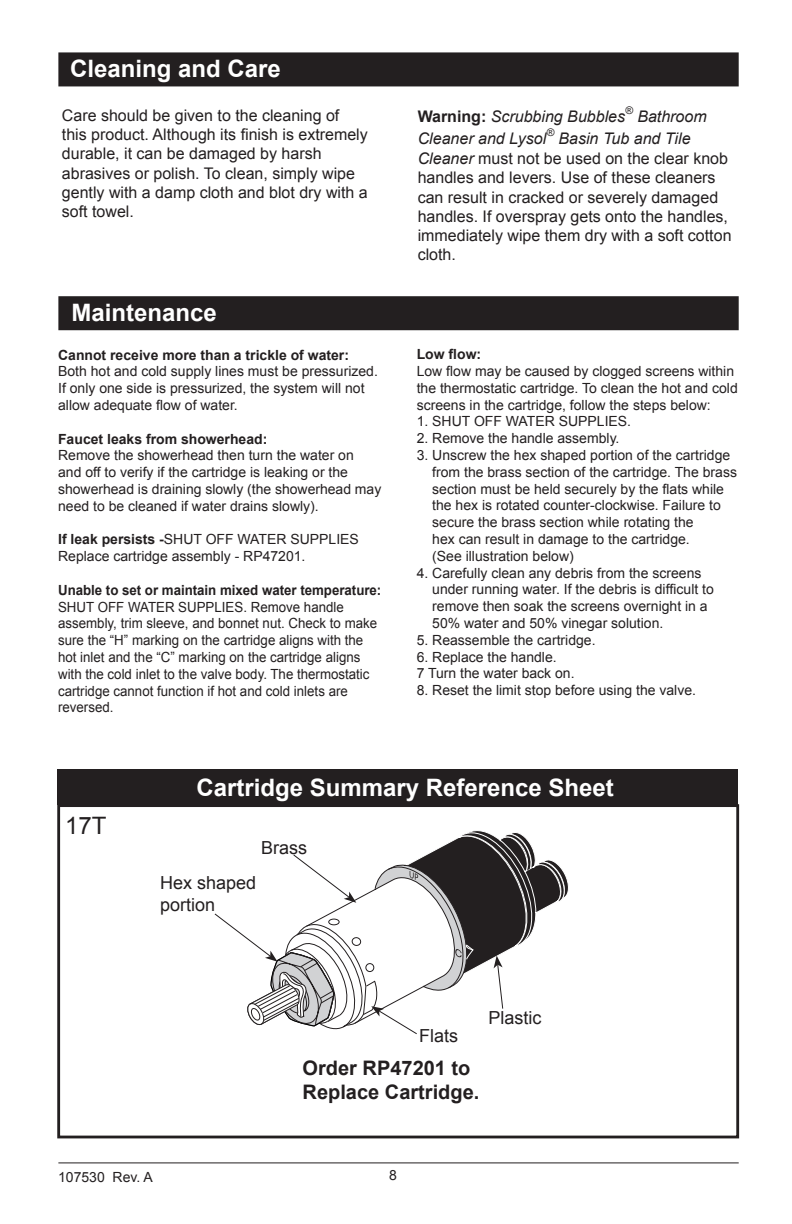
<style>
.page{position:relative;width:792px;height:1224px;background:#fff}
.page>*{position:absolute;margin:0;border:0;box-sizing:border-box;transform-origin:0 0}
.t1{font:700 24px "Arial";color:#fff}
.t2{font:24px "Arial";color:#231f20}
.t3{font:700 20px/24px "Arial";color:#231f20}
.t4{font:18px/21.6px "Arial";color:#231f20}
.t5{font:16px/19.4px "Arial";color:#231f20}
.t6{font:italic 16px "Arial";color:#231f20}
.t7{font:14px/16.8px "Arial";color:#231f20}
.t8{font:14px/16.8px "Arial";color:#231f20;scale:.95 1}
.t9{font:700 14px "Arial";color:#231f20}
.t10{font:700 14px "Arial";color:#231f20;scale:.95 1}
.t11{font:italic 10.4px "Arial";color:#231f20}
.s1{font-weight:700;font-style:normal}
.s2{font-style:italic}
.s3{font-weight:700}
</style>
<div class="page">
<div style="left:57px;top:769px;width:681px;height:36px;background:#231f20"></div>
<div style="left:59px;top:297px;width:679px;height:32px;background:#231f20"></div>
<div style="left:58px;top:296px;width:681px;height:34px;border:2px solid #231f20"></div>
<hr style="left:58px;top:1162px;width:681px;height:1px;background:#231f20">
<div style="left:59px;top:53px;width:679px;height:32px;background:#231f20"></div>
<div style="left:58px;top:52px;width:681px;height:34px;border:2px solid #231f20"></div>
<div style="left:57px;top:804px;width:682px;height:334px;border:3px solid #231f20"></div>
<svg style="left:214px;top:830px;width:355px;height:205px"></svg>
<h1 class="t1" style="left:70px;top:53px;width:212px">Cleaning and Care</h1>
<p class="t5" style="left:62px;top:106px;width:307px">Care should be given to the cleaning of this product. Although its finish is extremely durable, it can be damaged by harsh abrasives or polish. To clean, simply wipe gently with a damp cloth and blot dry with a soft towel.</p>
<p class="t6" style="left:418px;top:106px;width:209px"><span class="s1">Warning:</span> Scrubbing Bubbles</p>
<p class="t11" style="left:625px;top:104px;width:9px">®</p>
<p class="t6" style="left:637px;top:106px;width:71px">Bathroom</p>
<p class="t11" style="left:546px;top:125px;width:9px">®</p>
<p class="t5" style="left:418px;top:128px;width:315px;text-indent:141px"><span class="s2">Basin Tub and Tile Cleaner</span> must not be used on the clear knob handles and levers. Use of these cleaners can result in cracked or severely damaged handles. If overspray gets onto the handles, immediately wipe them dry with a soft cotton cloth.</p>
<p class="t6" style="left:418px;top:128px;width:130px">Cleaner and Lysol</p>
<h1 class="t1" style="left:72px;top:297px;width:147px">Maintenance</h1>
<p class="t9" style="left:58px;top:345px;width:292px">Cannot receive more than a trickle of water:</p>
<p class="t7" style="left:58px;top:363px;width:321px">Both hot and cold supply lines must be pressurized.<br>If only one side is pressurized, the system will not allow adequate flow of water.</p>
<p class="t9" style="left:58px;top:429px;width:211px">Faucet leaks from showerhead:</p>
<p class="t7" style="left:58px;top:447px;width:325px">Remove the showerhead then turn the water on<br>and off to verify if the cartridge is leaking or the showerhead is draining slowly (the showerhead may need to be cleaned if water drains slowly).</p>
<p class="t7" style="left:58px;top:531px;width:302px"><span class="s3">If leak persists -</span>SHUT OFF WATER SUPPLIES<br>Replace cartridge assembly - RP47201.</p>
<p class="t10" style="left:58px;top:581px;width:342px">Unable to set or maintain mixed water temperature:</p>
<p class="t8" style="left:58px;top:598px;width:337px">SHUT OFF WATER SUPPLIES. Remove handle assembly, trim sleeve, and bonnet nut. Check to make sure the “H” marking on the cartridge aligns with the hot inlet and the “C” marking on the cartridge aligns with the cold inlet to the valve body. The thermostatic cartridge cannot function if hot and cold inlets are reversed.</p>
<p class="t9" style="left:417px;top:345px;width:66px">Low flow:</p>
<p class="t7" style="left:417px;top:363px;width:323px">Low flow may be caused by clogged screens within the thermostatic cartridge. To clean the hot and cold screens in the cartridge, follow the steps below:</p>
<p class="t7" style="left:417px;top:413px;width:216px">1. SHUT OFF WATER SUPPLIES.</p>
<p class="t7" style="left:417px;top:430px;width:204px">2. Remove the handle assembly.</p>
<p class="t7" style="left:432px;top:447px;width:306px;text-indent:-16px">3. Unscrew the hex shaped portion of the cartridge from the brass section of the cartridge. The brass section must be held securely by the flats while the hex is rotated counter-clockwise. Failure to secure the brass section while rotating the<br>hex can result in damage to the cartridge.<br>(See illustration below)</p>
<p class="t7" style="left:432px;top:564px;width:283px;text-indent:-16px">4. Carefully clean any debris from the screens under running water. If the debris is difficult to remove then soak the screens overnight in a 50% water and 50% vinegar solution.</p>
<p class="t7" style="left:417px;top:632px;width:180px">5. Reassemble the cartridge.</p>
<p class="t7" style="left:417px;top:648px;width:159px">6. Replace the handle.<br>7 Turn the water back on.</p>
<p class="t7" style="left:417px;top:682px;width:281px">8. Reset the limit stop before using the valve.</p>
<h1 class="t2" style="left:65px;top:810px;width:43px">17T</h1>
<h1 class="t1" style="left:196px;top:772px;width:419px">Cartridge Summary Reference Sheet</h1>
<p class="t4" style="left:261px;top:837px;width:48px">Brass</p>
<p class="t4" style="left:160px;top:872px;width:98px">Hex shaped portion</p>
<p class="t7" style="left:58px;top:1168px;width:96px">107530 Rev. A</p>
<p class="t4" style="left:419px;top:1025px;width:41px">Flats</p>
<h2 class="t3" style="left:303px;top:1057px;width:178px">Order RP47201 to<br>Replace Cartridge.</h2>
<p class="t4" style="left:489px;top:1007px;width:55px">Plastic</p>
<p class="t7" style="left:389px;top:1167px;width:9px">8</p>
</div>
